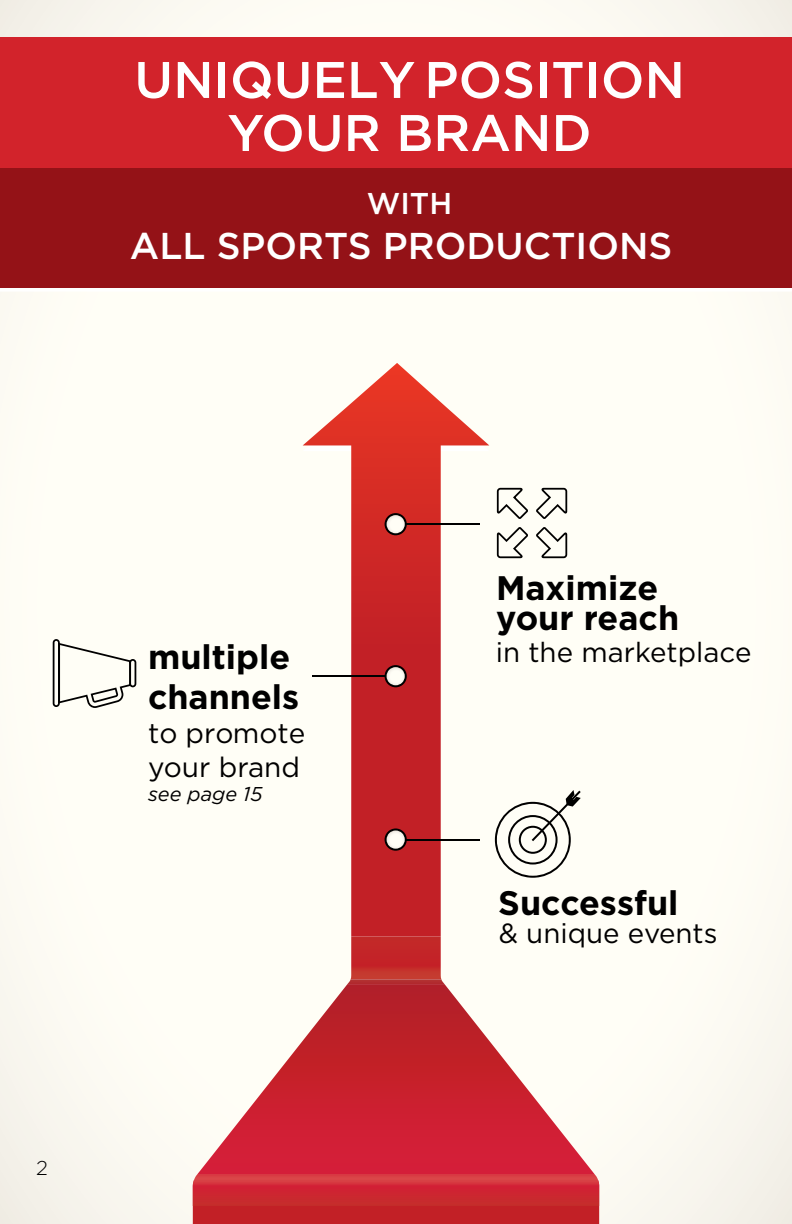
<style>
.page{position:relative;width:792px;height:1224px;background:#fffef6}
.page>*{position:absolute;margin:0;border:0;box-sizing:border-box;transform-origin:0 0}
.t1{font:500 51.4px/53px "Gotham";color:#fff;text-align:center}
.t2{font:500 37.2px "Gotham";color:#fff}
.t3{font:700 34px/40.8px "Gotham";color:#000}
.t4{font:500 30px "Gotham";color:#fff}
.t5{font:28px/33.6px "Gotham";color:#000}
.t6{font:27.8px "Gotham";color:#000}
.t7{font:italic 20px "Gotham";color:#000}
.t8{font:300 20px "Gotham";color:#000}
</style>
<div class="page">
<div style="left:193px;top:1206px;width:406px;height:18px;background:#c22026"></div>
<svg style="left:303px;top:363px;width:186px;height:612px"></svg>
<svg style="left:196px;top:983px;width:400px;height:191px"></svg>
<img style="left:441px;top:937px;width:4px;height:42px">
<img style="left:351px;top:937px;width:90px;height:42px">
<img style="left:347px;top:979px;width:98px;height:5px">
<img style="left:193px;top:1174px;width:406px;height:32px">
<svg style="left:385px;top:513px;width:22px;height:22px"></svg>
<hr style="left:406px;top:523px;width:73px;height:2px;background:#000">
<svg style="left:385px;top:665px;width:22px;height:22px"></svg>
<hr style="left:312px;top:675px;width:74px;height:2px;background:#000">
<svg style="left:385px;top:828px;width:22px;height:23px"></svg>
<hr style="left:406px;top:839px;width:73px;height:2px;background:#000">
<div style="left:0;top:37px;width:792px;height:251px;background:#d2232b"></div>
<div style="left:0;top:168px;width:792px;height:120px;background:#941217"></div>
<svg style="left:497px;top:488px;width:31px;height:31px"></svg>
<svg style="left:497px;top:527px;width:31px;height:31px"></svg>
<svg style="left:536px;top:488px;width:31px;height:31px"></svg>
<svg style="left:536px;top:527px;width:31px;height:31px"></svg>
<svg style="left:495px;top:790px;width:86px;height:88px"></svg>
<svg style="left:53px;top:639px;width:83px;height:69px"></svg>
<hr style="left:791px;top:1066px;width:1px;height:75px;background:#8b8e90">
<h1 class="t1" style="left:134px;top:53px;width:552px">UNIQUELY POSITION<br>YOUR BRAND</h1>
<p class="t4" style="left:367px;top:184px;width:87px">WITH</p>
<p class="t2" style="left:130px;top:222px;width:544px">ALL SPORTS PRODUCTIONS</p>
<p class="t3" style="left:148px;top:636px;width:153px">multiple channels</p>
<p class="t5" style="left:148px;top:716px;width:159px">to promote your brand</p>
<p class="t7" style="left:148px;top:782px;width:116px">see page 15</p>
<p class="t8" style="left:36px;top:1155px;width:13px">2</p>
<p class="t3" style="left:496px;top:573px;width:185px;line-height:30px">Maximize your reach</p>
<p class="t6" style="left:496px;top:634px;width:257px">in the marketplace</p>
<p class="t3" style="left:498px;top:882px;width:182px">Successful</p>
<p class="t6" style="left:499px;top:915px;width:220px">&amp; unique events</p>
</div>
